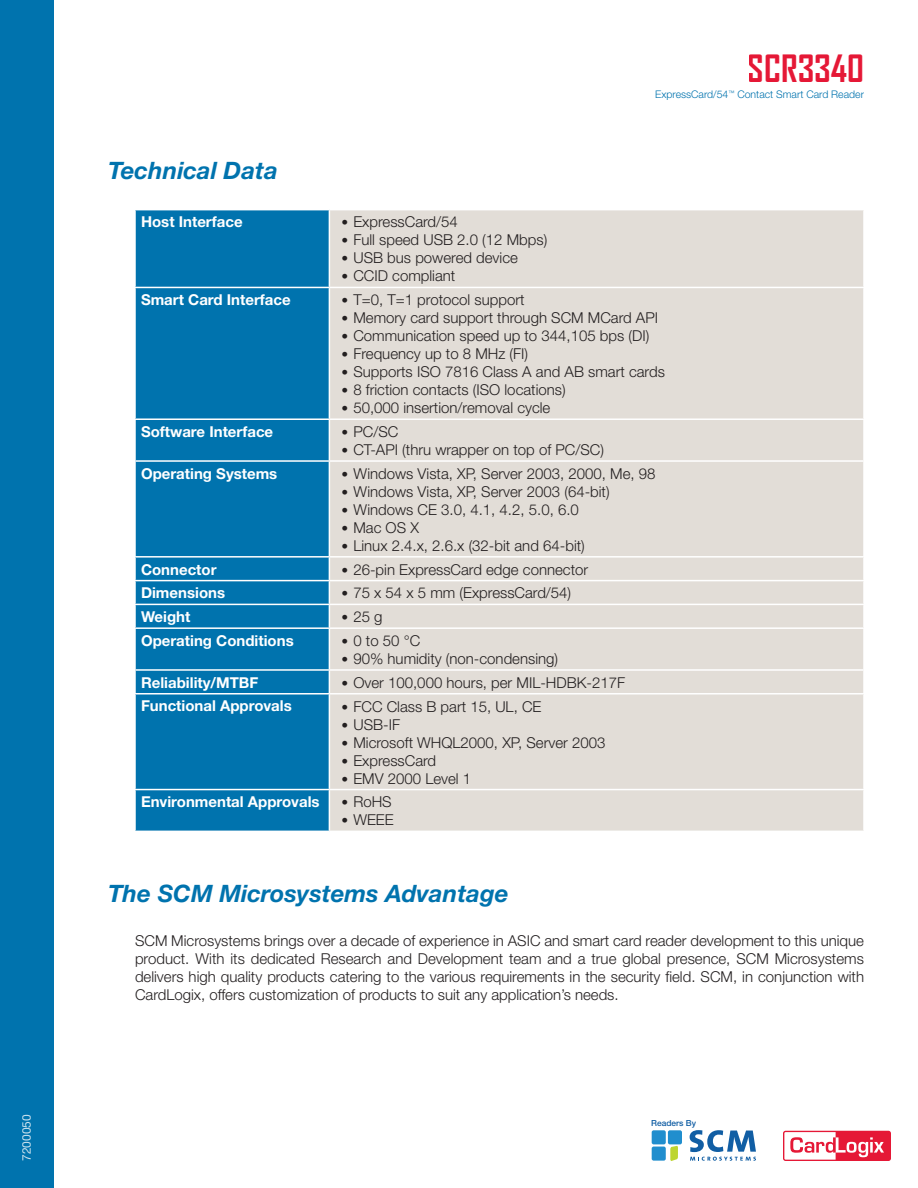
<style>
.page{position:relative;width:918px;height:1188px;background:#fff}
.page>*{position:absolute;margin:0;border:0;box-sizing:border-box;transform-origin:0 0}
.t1{font:700 36px "Agency FB";color:#e51836}
.t2{font:italic 700 24px "Helvetica Neue";color:#0073ae}
.t3{font:300 15px/18px "Helvetica Neue";color:#231f20;text-align:justify}
.t4{font:700 15px "Helvetica Neue";color:#fff}
.t5{font:12px "Helvetica Neue";color:#fff}
.t6{font:300 10.5px "Helvetica Neue";color:#0073ae}
.t7{font:500 8.4px "Helvetica Neue";color:#115ea4}
.s1{font-size:13.5px}
</style>
<div class="page">
<div style="left:0;top:0;width:54px;height:1188px;background:#0073ae"></div>
<svg style="left:783px;top:1131px;width:108px;height:30px"></svg>
<svg style="left:670px;top:1146px;width:8px;height:15px"></svg>
<div style="left:652px;top:1130px;width:14px;height:14px;background:#208ece;border-radius:2px"></div>
<div style="left:668px;top:1130px;width:14px;height:14px;background:#208ece;border-radius:2px"></div>
<div style="left:652px;top:1147px;width:14px;height:14px;background:#208ece;border-radius:2px"></div>
<svg style="left:690px;top:1130px;width:66px;height:31px"></svg>
<div style="left:136px;top:210px;width:193px;height:621px;background:#0073ae"></div>
<div style="left:330px;top:210px;width:533px;height:621px;background:#e2ddd7"></div>
<hr style="left:134px;top:287px;width:195px;height:1px;background:#fff">
<hr style="left:134px;top:418px;width:195px;height:2px;background:#fff">
<hr style="left:134px;top:460px;width:195px;height:2px;background:#fff">
<hr style="left:134px;top:556px;width:195px;height:2px;background:#fff">
<hr style="left:134px;top:580px;width:195px;height:1px;background:#fff">
<hr style="left:134px;top:604px;width:195px;height:1px;background:#fff">
<hr style="left:134px;top:627px;width:195px;height:2px;background:#fff">
<hr style="left:134px;top:669px;width:195px;height:2px;background:#fff">
<hr style="left:134px;top:693px;width:195px;height:2px;background:#fff">
<hr style="left:134px;top:789px;width:195px;height:1px;background:#fff">
<hr style="left:329px;top:287px;width:536px;height:1px;background:#fff">
<hr style="left:329px;top:418px;width:536px;height:2px;background:#fff">
<hr style="left:329px;top:460px;width:536px;height:2px;background:#fff">
<hr style="left:329px;top:556px;width:536px;height:2px;background:#fff">
<hr style="left:329px;top:580px;width:536px;height:1px;background:#fff">
<hr style="left:329px;top:604px;width:536px;height:1px;background:#fff">
<hr style="left:329px;top:627px;width:536px;height:2px;background:#fff">
<hr style="left:329px;top:669px;width:536px;height:2px;background:#fff">
<hr style="left:329px;top:693px;width:536px;height:2px;background:#fff">
<hr style="left:329px;top:789px;width:536px;height:1px;background:#fff">
<p class="t5" style="left:19px;top:1161px;width:48px;rotate:-90deg">7200050</p>
<h1 class="t1" style="left:748px;top:46px;width:118px">SCR3340</h1>
<p class="t6" style="left:655px;top:88px;width:210px">ExpressCard/54<sup>™</sup> Contact Smart Card Reader</p>
<h2 class="t2" style="left:108px;top:156px;width:171px">Technical Data</h2>
<p class="t4" style="left:141px;top:213px;width:103px">Host Interface</p>
<p class="t3" style="left:341px;top:213px;width:118px"><span class="s1">•</span> ExpressCard/54</p>
<p class="t3" style="left:341px;top:231px;width:207px"><span class="s1">•</span> Full speed USB 2.0 (12 Mbps)</p>
<p class="t3" style="left:341px;top:249px;width:178px"><span class="s1">•</span> USB bus powered device</p>
<p class="t3" style="left:341px;top:267px;width:115px"><span class="s1">•</span> CCID compliant</p>
<p class="t4" style="left:141px;top:291px;width:151px">Smart Card Interface</p>
<p class="t3" style="left:341px;top:291px;width:185px"><span class="s1">•</span> T=0, T=1 protocol support</p>
<p class="t3" style="left:341px;top:309px;width:318px"><span class="s1">•</span> Memory card support through SCM MCard API</p>
<p class="t3" style="left:341px;top:327px;width:309px"><span class="s1">•</span> Communication speed up to 344,105 bps (DI)</p>
<p class="t3" style="left:341px;top:345px;width:188px"><span class="s1">•</span> Frequency up to 8 MHz (FI)</p>
<p class="t3" style="left:341px;top:363px;width:325px"><span class="s1">•</span> Supports ISO 7816 Class A and AB smart cards</p>
<p class="t3" style="left:341px;top:381px;width:226px"><span class="s1">•</span> 8 friction contacts (ISO locations)</p>
<p class="t3" style="left:341px;top:399px;width:211px"><span class="s1">•</span> 50,000 insertion/removal cycle</p>
<p class="t4" style="left:141px;top:422px;width:134px">Software Interface</p>
<p class="t3" style="left:341px;top:422px;width:59px"><span class="s1">•</span> PC/SC</p>
<p class="t3" style="left:341px;top:440px;width:264px"><span class="s1">•</span> CT-API (thru wrapper on top of PC/SC)</p>
<p class="t4" style="left:141px;top:464px;width:138px">Operating Systems</p>
<p class="t3" style="left:341px;top:464px;width:316px"><span class="s1">•</span> Windows Vista, XP, Server 2003, 2000, Me, 98</p>
<p class="t3" style="left:341px;top:482px;width:270px"><span class="s1">•</span> Windows Vista, XP, Server 2003 (64-bit)</p>
<p class="t3" style="left:341px;top:500px;width:239px"><span class="s1">•</span> Windows CE 3.0, 4.1, 4.2, 5.0, 6.0</p>
<p class="t3" style="left:341px;top:518px;width:79px"><span class="s1">•</span> Mac OS X</p>
<p class="t3" style="left:341px;top:536px;width:245px"><span class="s1">•</span> Linux 2.4.x, 2.6.x (32-bit and 64-bit)</p>
<p class="t4" style="left:141px;top:560px;width:77px">Connector</p>
<p class="t3" style="left:341px;top:560px;width:248px"><span class="s1">•</span> 26-pin ExpressCard edge connector</p>
<p class="t4" style="left:141px;top:584px;width:86px">Dimensions</p>
<p class="t3" style="left:341px;top:584px;width:231px"><span class="s1">•</span> 75 x 54 x 5 mm (ExpressCard/54)</p>
<p class="t4" style="left:141px;top:607px;width:51px">Weight</p>
<p class="t3" style="left:341px;top:608px;width:43px"><span class="s1">•</span> 25 g</p>
<p class="t4" style="left:141px;top:631px;width:154px">Operating Conditions</p>
<p class="t3" style="left:341px;top:631px;width:80px"><span class="s1">•</span> 0 to 50 °C</p>
<p class="t3" style="left:341px;top:649px;width:218px"><span class="s1">•</span> 90% humidity (non-condensing)</p>
<p class="t4" style="left:141px;top:673px;width:119px">Reliability/MTBF</p>
<p class="t3" style="left:341px;top:673px;width:285px"><span class="s1">•</span> Over 100,000 hours, per MIL-HDBK-217F</p>
<p class="t4" style="left:141px;top:697px;width:152px">Functional Approvals</p>
<p class="t3" style="left:341px;top:697px;width:202px"><span class="s1">•</span> FCC Class B part 15, UL, CE</p>
<p class="t3" style="left:341px;top:715px;width:60px"><span class="s1">•</span> USB-IF</p>
<p class="t3" style="left:341px;top:733px;width:265px"><span class="s1">•</span> Microsoft WHQL2000, XP, Server 2003</p>
<p class="t3" style="left:341px;top:751px;width:96px"><span class="s1">•</span> ExpressCard</p>
<p class="t3" style="left:341px;top:769px;width:131px"><span class="s1">•</span> EMV 2000 Level 1</p>
<p class="t4" style="left:141px;top:793px;width:180px">Environmental Approvals</p>
<p class="t3" style="left:341px;top:793px;width:52px"><span class="s1">•</span> RoHS</p>
<p class="t3" style="left:341px;top:811px;width:54px"><span class="s1">•</span> WEEE</p>
<h2 class="t2" style="left:108px;top:879px;width:402px">The SCM Microsystems Advantage</h2>
<p class="t3" style="left:135px;top:931px;width:731px">SCM Microsystems brings over a decade of experience in ASIC and smart card reader development to this unique product. With its dedicated Research and Development team and a true global presence, SCM Microsystems delivers high quality products catering to the various requirements in the security field. SCM, in conjunction with CardLogix, offers customization of products to suit any application’s needs.</p>
<p class="t7" style="left:651px;top:1118px;width:46px">Readers By</p>
</div>
